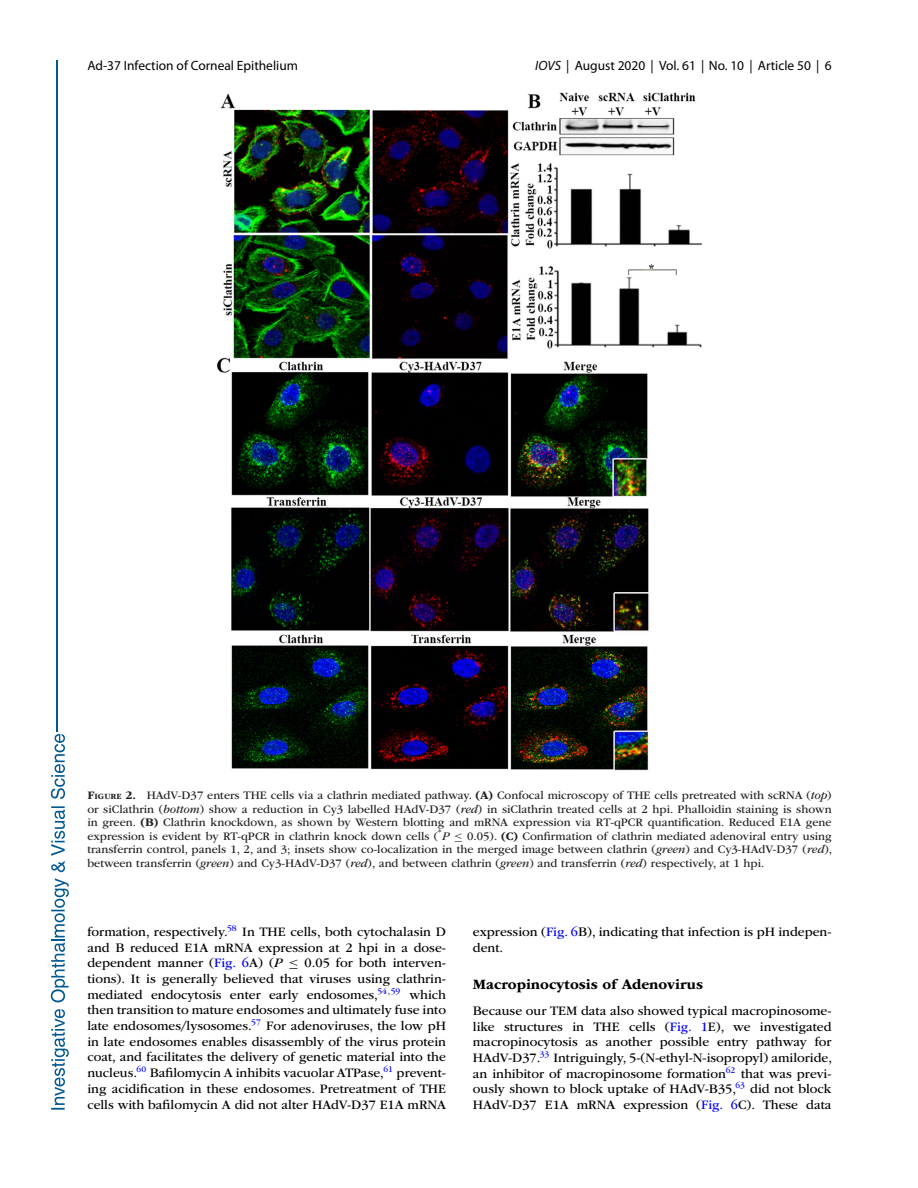
<style>
.page{position:relative;width:918px;height:1188px;background:#fff}
.page>*{position:absolute;margin:0;border:0;box-sizing:border-box;transform-origin:0 0}
.t1{font:700 15px "ITC Garamond Std";color:#000}
.t2{font:13.5px/15.8px "ITC Garamond Std";color:#000;text-align:justify}
.t3{font:13.5px "Myriad Pro";color:#000}
.t4{font:12px/13.5px "ITC Garamond Std";color:#231f20;text-align:justify}
.s1{font-style:italic}
.s2{font-weight:700}
.s3{font-weight:700;font-size:8.4px}
.s4{font-family:"MTSY"}
.s5{color:#00f}
</style>
<div class="page">
<hr style="left:57px;top:60px;width:1px;height:672px;background:#005892">
<svg style="left:51px;top:734px;width:18px;height:376px"></svg>
<img style="left:216px;top:93px;width:486px;height:678px">
<p class="t3" style="left:87px;top:60px;width:212px">Ad-37 Infection of Corneal Epithelium</p>
<p class="t3" style="left:535px;top:60px;width:298px"><span class="s1">IOVS</span> | August 2020 | Vol. 61 | No. 10 | Article 50 | 6</p>
<p class="t4" style="left:87px;top:790px;width:746px"><span class="s2">F</span><span class="s3">IGURE</span> <span class="s2">2.</span> HAdV-D37 enters THE cells via a clathrin mediated pathway. <span class="s2">(A)</span> Confocal microscopy of THE cells pretreated with scRNA (<span class="s1">top</span>) or siClathrin (<span class="s1">bottom</span>) show a reduction in Cy3 labelled HAdV-D37 (<span class="s1">red</span>) in siClathrin treated cells at 2 hpi. Phalloidin staining is shown in green. <span class="s2">(B)</span> Clathrin knockdown, as shown by Western blotting and mRNA expression via RT-qPCR quantification. Reduced E1A gene expression is evident by RT-qPCR in clathrin knock down cells (<sup>*</sup><span class="s1">P</span> <span class="s4">≤</span> 0.05). <span class="s2">(C)</span> Confirmation of clathrin mediated adenoviral entry using transferrin control, panels 1, 2, and 3; insets show co-localization in the merged image between clathrin (<span class="s1">green</span>) and Cy3-HAdV-D37 (<span class="s1">red</span>), between transferrin (<span class="s1">green</span>) and Cy3-HAdV-D37 (<span class="s1">red</span>), and between clathrin (<span class="s1">green</span>) and transferrin (<span class="s1">red</span>) respectively, at 1 hpi.</p>
<p class="t2" style="left:87px;top:925px;width:360px">formation, respectively.<sup>58</sup> In THE cells, both cytochalasin D and B reduced E1A mRNA expression at 2 hpi in a dose&shy;dependent manner (<span class="s5">Fig. 6</span>A) (<span class="s1">P</span> <span class="s4">≤</span> 0.05 for both interven&shy;tions). It is generally believed that viruses using clathrin&shy;mediated endocytosis enter early endosomes,<sup>54</sup><sup>,</sup><sup>59</sup> which then transition to mature endosomes and ultimately fuse into late endosomes/lysosomes.<sup>57</sup> For adenoviruses, the low pH in late endosomes enables disassembly of the virus protein coat, and facilitates the delivery of genetic material into the nucleus.<sup>60</sup> Bafilomycin A inhibits vacuolar ATPase,<sup>61</sup> prevent&shy;ing acidification in these endosomes. Pretreatment of THE cells with bafilomycin A did not alter HAdV-D37 E1A mRNA</p>
<p class="t2" style="left:473px;top:925px;width:360px">expression (<span class="s5">Fig. 6</span>B), indicating that infection is pH indepen&shy;dent.</p>
<p class="t1" style="left:473px;top:979px;width:232px">Macropinocytosis of Adenovirus</p>
<p class="t2" style="left:473px;top:1004px;width:361px">Because our TEM data also showed typical macropinosome&shy;like structures in THE cells (<span class="s5">Fig. 1</span>E), we investigated macropinocytosis as another possible entry pathway for HAdV-D37.<sup>33</sup> Intriguingly, 5-(N-ethyl-N-isopropyl) amiloride, an inhibitor of macropinosome formation<sup>62</sup> that was previ&shy;ously shown to block uptake of HAdV-B35,<sup>63</sup> did not block HAdV-D37 E1A mRNA expression (<span class="s5">Fig. 6</span>C). These data</p>
</div>
